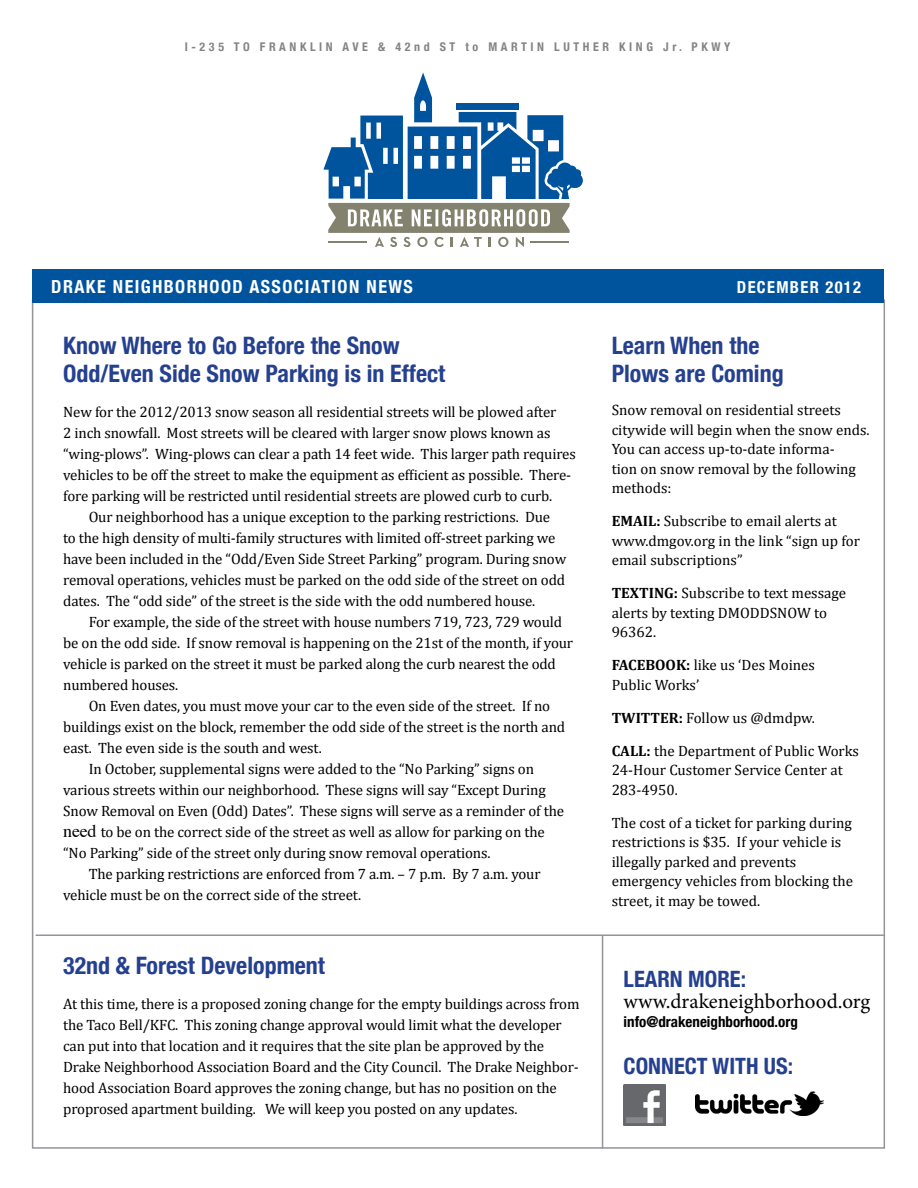
<style>
.page{position:relative;width:918px;height:1188px;background:#fff}
.page>*{position:absolute;margin:0;border:0;box-sizing:border-box;transform-origin:0 0}
.t1{font:700 condensed 24px/28.8px "Helvetica Neue";color:#25408f}
.t2{font:700 condensed 22.5px "Helvetica Neue";color:#25408f}
.t3{font:21px "Minion Pro";color:#000}
.t4{font:700 condensed 18px "Helvetica Neue";letter-spacing:.08em;color:#fff}
.t5{font:700 condensed 16.5px "Helvetica Neue";letter-spacing:.08em;color:#fff}
.t6{font:15px/19.5px "Cambria";letter-spacing:-.01em;color:#000}
.t7{font:700 condensed 15px "Helvetica Neue";color:#000}
.t8{font:700 15px "Cambria";color:#000}
.t9{font:700 condensed 12px "Helvetica Neue";letter-spacing:.3em;color:#828487}
.s1{font-family:"Times";font-size:18px}
.s2{font-weight:700}
</style>
<div class="page">
<svg style="left:323px;top:72px;width:260px;height:175px"></svg>
<hr style="left:602px;top:936px;width:1px;height:213px;background:#939598">
<img style="left:624px;top:1084px;width:41px;height:42px">
<img style="left:695px;top:1092px;width:128px;height:23px">
<div style="left:33px;top:269px;width:851px;height:34px;background:#00549e"></div>
<hr style="left:36px;top:934px;width:849px;height:2px;background:#939598">
<p class="t9" style="left:185px;top:39px;width:547px">I-235 TO FRANKLIN AVE &amp; 42nd ST to MARTIN LUTHER KING Jr. PKWY</p>
<p class="t4" style="left:51px;top:276px;width:363px">DRAKE NEIGHBORHOOD ASSOCIATION NEWS</p>
<p class="t5" style="left:737px;top:277px;width:126px">DECEMBER 2012</p>
<h1 class="t1" style="left:63px;top:330px;width:384px">Know Where to Go Before the Snow<br>Odd/Even Side Snow Parking is in Effect</h1>
<p class="t6" style="left:63px;top:402px;width:495px">New for the 2012/2013 snow season all residential streets will be plowed after</p>
<p class="t6" style="left:63px;top:423px;width:489px">2 inch snowfall. Most streets will be cleared with larger snow plows known as</p>
<p class="t6" style="left:63px;top:444px;width:514px">“wing-plows”. Wing-plows can clear a path 14 feet wide. This larger path requires</p>
<p class="t6" style="left:63px;top:465px;width:510px">vehicles to be off the street to make the equipment as efficient as possible. There-</p>
<p class="t6" style="left:63px;top:486px;width:491px">fore parking will be restricted until residential streets are plowed curb to curb.</p>
<p class="t6" style="left:89px;top:507px;width:463px">Our neighborhood has a unique exception to the parking restrictions. Due</p>
<p class="t6" style="left:63px;top:528px;width:494px">to the high density of multi-family structures with limited off-street parking we</p>
<p class="t6" style="left:63px;top:549px;width:505px">have been included in the “Odd/Even Side Street Parking” program. During snow</p>
<p class="t6" style="left:63px;top:570px;width:504px">removal operations, vehicles must be parked on the odd side of the street on odd</p>
<p class="t6" style="left:63px;top:591px;width:474px">dates. The “odd side” of the street is the side with the odd numbered house.</p>
<p class="t6" style="left:89px;top:612px;width:475px">For example, the side of the street with house numbers 719, 723, 729 would</p>
<p class="t6" style="left:63px;top:633px;width:511px">be on the odd side. If snow removal is happening on the 21st of the month, if your</p>
<p class="t6" style="left:63px;top:654px;width:494px">vehicle is parked on the street it must be parked along the curb nearest the odd</p>
<p class="t6" style="left:63px;top:675px;width:117px">numbered houses.</p>
<p class="t6" style="left:89px;top:696px;width:463px">On Even dates, you must move your car to the even side of the street. If no</p>
<p class="t6" style="left:63px;top:717px;width:504px">buildings exist on the block, remember the odd side of the street is the north and</p>
<p class="t6" style="left:63px;top:738px;width:260px">east. The even side is the south and west.</p>
<p class="t6" style="left:89px;top:759px;width:447px">In October, supplemental signs were added to the “No Parking” signs on</p>
<p class="t6" style="left:63px;top:780px;width:484px">various streets within our neighborhood. These signs will say “Except During</p>
<p class="t6" style="left:63px;top:801px;width:502px">Snow Removal on Even (Odd) Dates”. These signs will serve as a reminder of the</p>
<p class="t6" style="left:63px;top:822px;width:483px"><span class="s1">need</span> to be on the correct side of the street as well as allow for parking on the</p>
<p class="t6" style="left:63px;top:843px;width:429px">“No Parking” side of the street only during snow removal operations.</p>
<p class="t6" style="left:89px;top:864px;width:453px">The parking restrictions are enforced from 7 a.m. – 7 p.m. By 7 a.m. your</p>
<p class="t6" style="left:63px;top:885px;width:299px">vehicle must be on the correct side of the street.</p>
<h1 class="t1" style="left:63px;top:951px;width:263px">32nd &amp; Forest Development</h1>
<p class="t6" style="left:63px;top:993px;width:518px;line-height:21px">At this time, there is a proposed zoning change for the empty buildings across from the Taco Bell/KFC. This zoning change approval would limit what the developer can put into that location and it requires that the site plan be approved by the Drake Neighborhood Association Board and the City Council. The Drake Neighbor&shy;hood Association Board approves the zoning change, but has no position on the proprosed apartment building. We will keep you posted on any updates.</p>
<h1 class="t1" style="left:612px;top:330px;width:174px">Learn When the<br>Plows are Coming</h1>
<p class="t6" style="left:612px;top:400px;width:260px">Snow removal on residential streets citywide will begin when the snow ends.<br>You can access up-to-date informa-<br>tion on snow removal by the following methods:</p>
<p class="t6" style="left:612px;top:511px;width:250px"><span class="s2">EMAIL:</span> Subscribe to email alerts at www.dmgov.org in the link “sign up for email subscriptions”</p>
<p class="t6" style="left:612px;top:583px;width:236px"><span class="s2">TEXTING:</span> Subscribe to text message alerts by texting DMODDSNOW to<br>96362.</p>
<p class="t6" style="left:612px;top:655px;width:205px"><span class="s2">FACEBOOK:</span> like us ‘Des Moines<br>Public Works’</p>
<p class="t8" style="left:612px;top:709px;width:40px">TWITTE</p>
<p class="t6" style="left:669px;top:708px;width:148px"><span class="s2">R:</span> Follow us @dmdpw.</p>
<p class="t6" style="left:612px;top:741px;width:249px"><span class="s2">CALL:</span> the Department of Public Works<br>24-Hour Customer Service Center at<br>283-4950.</p>
<p class="t6" style="left:612px;top:813px;width:243px">The cost of a ticket for parking during restrictions is $35. If your vehicle is illegally parked and prevents emergency vehicles from blocking the street, it may be towed.</p>
<h2 class="t2" style="left:624px;top:965px;width:124px">LEARN MORE:</h2>
<h3 class="t3" style="left:624px;top:987px;width:248px">www.drakeneighborhood.org</h3>
<p class="t7" style="left:624px;top:1012px;width:176px">info@drakeneighborhood.org</p>
<h2 class="t2" style="left:624px;top:1052px;width:171px">CONNECT WITH US:</h2>
</div>
